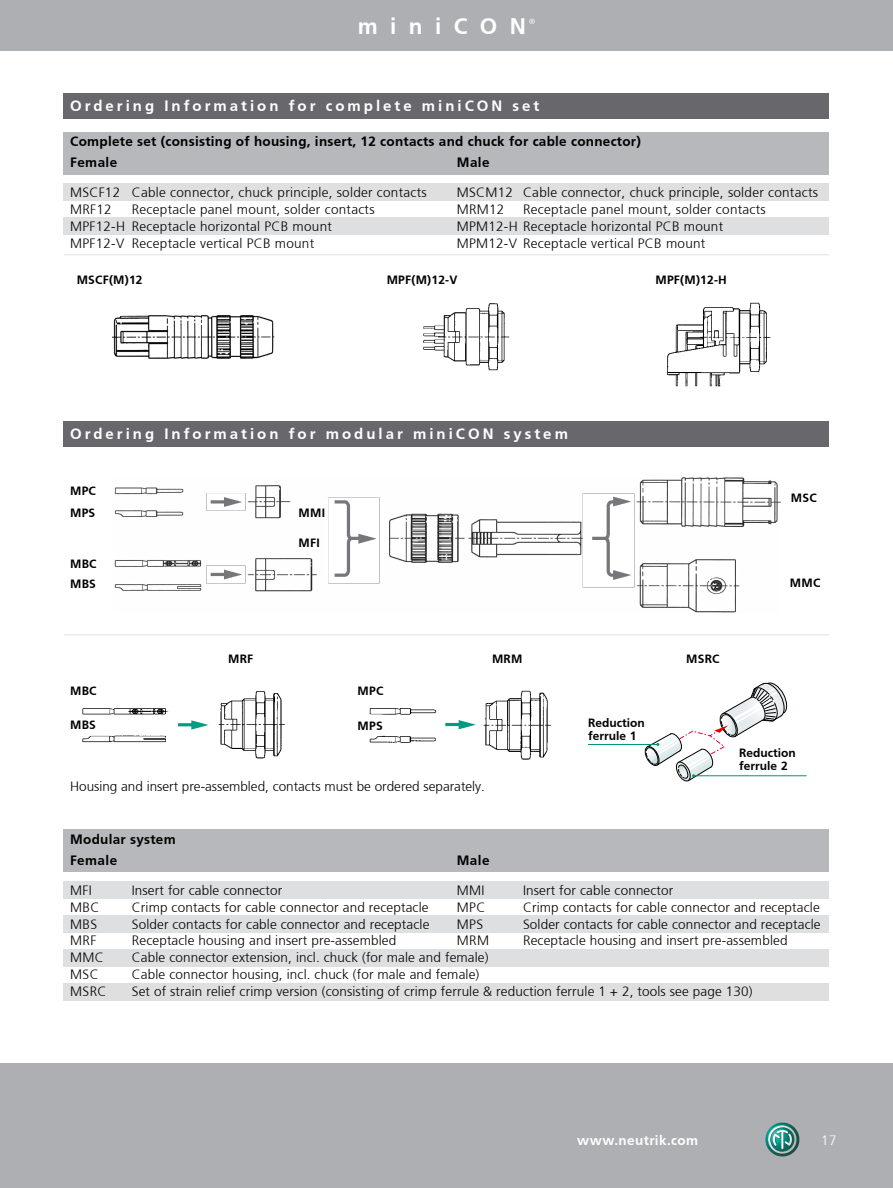
<style>
.page{position:relative;width:893px;height:1188px;background:#fff}
.page>*{position:absolute;margin:0;border:0;box-sizing:border-box;transform-origin:0 0}
.t1{font:700 22.5px "Frutiger";letter-spacing:.55em;color:#fff}
.t2{font:700 15px "Frutiger";letter-spacing:.2em;color:#fff}
.t3{font:300 13.5px "Frutiger";letter-spacing:.01em;color:#000}
.t4{font:700 13.5px "Frutiger";letter-spacing:.02em;color:#000}
.t5{font:700 13.5px "Frutiger";letter-spacing:.025em;color:#fff}
.t6{font:300 13.5px "Frutiger";color:#fff}
.t7{font:700 12px/22.2px "Frutiger";letter-spacing:.02em;color:#000}
.t8{font:700 12px/13.5px "Frutiger";color:#000}
.t9{font:300 7.5px "Frutiger";color:#fff}
</style>
<div class="page">
<div style="left:0;top:0;width:893px;height:51px;background:#aeafb2"></div>
<div style="left:13px;top:1063px;width:880px;height:125px;background:#aeafb2"></div>
<img style="left:765px;top:1123px;width:34px;height:33px">
<div style="left:0;top:1063px;width:13px;height:125px;background:#aeafb2"></div>
<img style="left:114px;top:477px;width:667px;height:136px">
<img style="left:82px;top:691px;width:204px;height:68px">
<div style="left:174px;top:716px;width:39px;height:17px;background:#fff"></div>
<hr style="left:178px;top:723px;width:16px;height:3px;background:#009d82">
<svg style="left:191px;top:720px;width:18px;height:10px"></svg>
<img style="left:423px;top:303px;width:87px;height:68px">
<img style="left:113px;top:315px;width:162px;height:44px">
<img style="left:667px;top:302px;width:104px;height:85px">
<img style="left:369px;top:690px;width:182px;height:69px">
<div style="left:441px;top:716px;width:39px;height:17px;background:#fff"></div>
<hr style="left:445px;top:723px;width:17px;height:3px;background:#009d82">
<svg style="left:459px;top:720px;width:17px;height:9px"></svg>
<div style="left:64px;top:184px;width:765px;height:17px;background:#dddfe0"></div>
<div style="left:64px;top:94px;width:765px;height:25px;background:#68676c"></div>
<div style="left:64px;top:218px;width:765px;height:17px;background:#dddfe0"></div>
<div style="left:64px;top:132px;width:765px;height:43px;background:#b6b8bb"></div>
<div style="left:64px;top:421px;width:765px;height:25px;background:#68676c"></div>
<div style="left:64px;top:882px;width:765px;height:17px;background:#dddfe0"></div>
<div style="left:64px;top:916px;width:765px;height:17px;background:#dddfe0"></div>
<div style="left:64px;top:829px;width:765px;height:43px;background:#b6b8bb"></div>
<div style="left:64px;top:984px;width:765px;height:17px;background:#dddfe0"></div>
<div style="left:64px;top:950px;width:765px;height:17px;background:#dddfe0"></div>
<hr style="left:588px;top:744px;width:70px;height:1px;background:#009472">
<hr style="left:694px;top:775px;width:112px;height:1px;background:#009472">
<svg style="left:644px;top:682px;width:145px;height:100px"></svg>
<hr style="left:64px;top:254px;width:765px;height:1px;background:#dddfe0">
<hr style="left:64px;top:634px;width:765px;height:1px;background:#dddfe0">
<h1 class="t1" style="left:358px;top:13px;width:170px">miniCON</h1>
<p class="t9" style="left:529px;top:17px;width:7px">®</p>
<p class="t2" style="left:70px;top:97px;width:471px">Ordering Information for complete miniCON set</p>
<p class="t4" style="left:70px;top:133px;width:572px">Complete set (consisting of housing, insert, 12 contacts and chuck for cable connector)</p>
<p class="t4" style="left:70px;top:154px;width:49px">Female</p>
<p class="t4" style="left:457px;top:154px;width:34px">Male</p>
<p class="t3" style="left:70px;top:185px;width:358px">MSCF12 Cable connector, chuck principle, solder contacts</p>
<p class="t3" style="left:457px;top:185px;width:363px">MSCM12 Cable connector, chuck principle, solder contacts</p>
<p class="t3" style="left:70px;top:202px;width:43px">MRF12</p>
<p class="t3" style="left:132px;top:202px;width:244px">Receptacle panel mount, solder contacts</p>
<p class="t3" style="left:457px;top:202px;width:49px">MRM12</p>
<p class="t3" style="left:523px;top:202px;width:244px">Receptacle panel mount, solder contacts</p>
<p class="t3" style="left:70px;top:218px;width:263px">MPF12-H Receptacle horizontal PCB mount</p>
<p class="t3" style="left:457px;top:218px;width:268px">MPM12-H Receptacle horizontal PCB mount</p>
<p class="t3" style="left:70px;top:235px;width:245px">MPF12-V Receptacle vertical PCB mount</p>
<p class="t3" style="left:457px;top:235px;width:250px">MPM12-V Receptacle vertical PCB mount</p>
<p class="t7" style="left:77px;top:269px;width:67px">MSCF(M)12</p>
<p class="t7" style="left:387px;top:269px;width:72px">MPF(M)12-V</p>
<p class="t7" style="left:655px;top:269px;width:73px">MPF(M)12-H</p>
<p class="t2" style="left:70px;top:425px;width:499px">Ordering Information for modular miniCON system</p>
<p class="t7" style="left:70px;top:479px;width:27px">MPC<br>MPS</p>
<p class="t7" style="left:70px;top:554px;width:28px;line-height:19.8px">MBC<br>MBS</p>
<p class="t7" style="left:299px;top:501px;width:28px">MMI</p>
<p class="t7" style="left:299px;top:532px;width:23px">MFI</p>
<p class="t7" style="left:791px;top:487px;width:27px">MSC</p>
<p class="t7" style="left:790px;top:571px;width:32px">MMC</p>
<p class="t7" style="left:70px;top:679px;width:28px">MBC</p>
<p class="t7" style="left:70px;top:713px;width:27px">MBS</p>
<p class="t7" style="left:228px;top:648px;width:27px">MRF</p>
<p class="t7" style="left:492px;top:648px;width:32px">MRM</p>
<p class="t7" style="left:686px;top:648px;width:35px">MSRC</p>
<p class="t7" style="left:358px;top:680px;width:27px">MPC</p>
<p class="t7" style="left:358px;top:715px;width:27px">MPS</p>
<p class="t8" style="left:588px;top:715px;width:58px">Reduction ferrule 1</p>
<p class="t3" style="left:70px;top:779px;width:416px">Housing and insert pre-assembled, contacts must be ordered separately.</p>
<p class="t8" style="left:739px;top:746px;width:58px">Reduction ferrule 2</p>
<p class="t4" style="left:70px;top:831px;width:107px">Modular system</p>
<p class="t3" style="left:70px;top:883px;width:23px">MFI</p>
<p class="t3" style="left:132px;top:883px;width:152px">Insert for cable connector</p>
<p class="t3" style="left:457px;top:883px;width:29px">MMI</p>
<p class="t3" style="left:523px;top:883px;width:152px">Insert for cable connector</p>
<p class="t3" style="left:70px;top:899px;width:31px">MBC</p>
<p class="t3" style="left:132px;top:899px;width:298px">Crimp contacts for cable connector and receptacle</p>
<p class="t3" style="left:457px;top:899px;width:30px">MPC</p>
<p class="t3" style="left:523px;top:899px;width:298px">Crimp contacts for cable connector and receptacle</p>
<p class="t3" style="left:70px;top:916px;width:29px">MBS</p>
<p class="t3" style="left:132px;top:916px;width:299px">Solder contacts for cable connector and receptacle</p>
<p class="t3" style="left:457px;top:916px;width:28px">MPS</p>
<p class="t3" style="left:523px;top:916px;width:299px">Solder contacts for cable connector and receptacle</p>
<p class="t3" style="left:70px;top:933px;width:28px">MRF</p>
<p class="t3" style="left:132px;top:933px;width:266px">Receptacle housing and insert pre-assembled</p>
<p class="t3" style="left:457px;top:933px;width:34px">MRM</p>
<p class="t3" style="left:523px;top:933px;width:266px">Receptacle housing and insert pre-assembled</p>
<p class="t3" style="left:70px;top:950px;width:35px">MMC</p>
<p class="t3" style="left:132px;top:950px;width:358px">Cable connector extension, incl. chuck (for male and female)</p>
<p class="t3" style="left:70px;top:967px;width:30px">MSC</p>
<p class="t3" style="left:132px;top:967px;width:349px">Cable connector housing, incl. chuck (for male and female)</p>
<p class="t3" style="left:70px;top:984px;width:38px">MSRC</p>
<p class="t3" style="left:132px;top:984px;width:622px">Set of strain relief crimp version (consisting of crimp ferrule &amp; reduction ferrule 1 + 2, tools see page 130)</p>
<p class="t4" style="left:70px;top:852px;width:49px">Female</p>
<p class="t4" style="left:457px;top:852px;width:34px">Male</p>
<p class="t5" style="left:577px;top:1132px;width:123px">www.neutrik.com</p>
<p class="t6" style="left:821px;top:1132px;width:17px">17</p>
</div>
